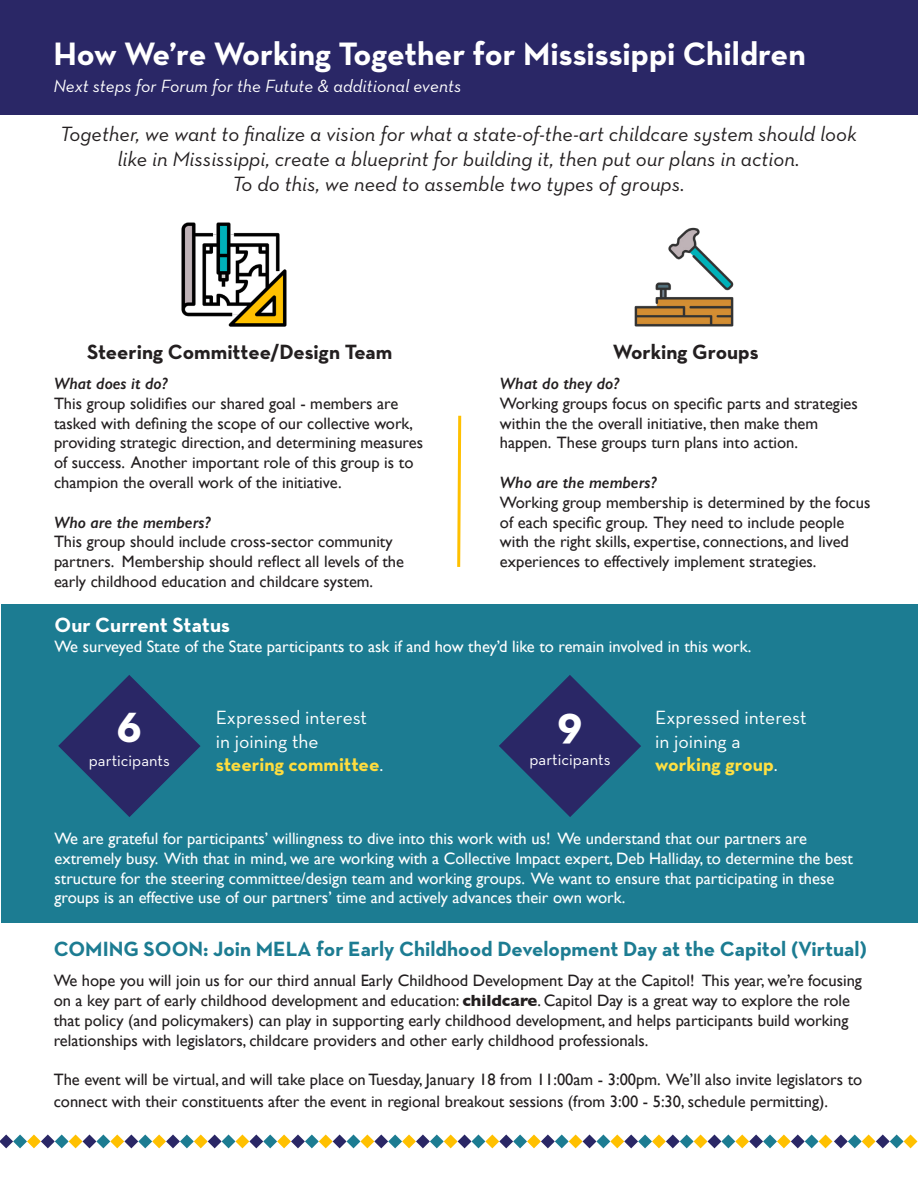
<style>
.page{position:relative;width:918px;height:1188px;background:#fff}
.page>*{position:absolute;margin:0;border:0;box-sizing:border-box;transform-origin:0 0}
.t1{font:700 48px "Neutra Text";color:#fff}
.t2{font:700 33px "Neutra Text";color:#fff}
.t3{font:italic 21px/25.2px "Neutra Text";color:#231f20;text-align:center}
.t4{font:700 21px "Neutra Text";color:#1c7c92}
.t5{font:700 21px "Neutra Text";color:#231f20}
.t6{font:700 21px "Neutra Text";color:#fff}
.t7{font:19.5px "Neutra Text";color:#fff}
.t8{font:700 19.5px "Neutra Text";color:#ffdd3e}
.t9{font:700 19.5px "Neutra Text";color:#ffe042}
.t10{font:italic 18px "Neutra Text";color:#fff}
.t11{font:16.5px/19.8px "Gill Sans";color:#231f20}
.t12{font:16.5px/19.8px "Gill Sans";color:#fff}
.t13{font:italic 600 16.5px "Gill Sans";color:#231f20}
.t14{font:16.5px "Neutra Text";color:#fff}
.s1{font-weight:400;color:#fff}
.s2{font-weight:700}
</style>
<div class="page">
<div style="left:1px;top:604px;width:917px;height:318px;background:#1c7c92"></div>
<div style="left:0;top:0;width:918px;height:115px;background:#2a2766"></div>
<img style="left:181px;top:222px;width:106px;height:105px">
<img style="left:634px;top:227px;width:100px;height:100px">
<svg style="left:58px;top:675px;width:143px;height:142px"></svg>
<svg style="left:499px;top:675px;width:142px;height:142px"></svg>
<svg style="left:457px;top:415px;width:5px;height:152px"></svg>
<svg style="left:0;top:1135px;width:917px;height:13px"></svg>
<p class="t2" style="left:54px;top:33px;width:754px">How We’re Working Together for Mississippi Children</p>
<p class="t10" style="left:54px;top:75px;width:409px">Next steps for Forum for the Futute &amp; additional events</p>
<p class="t3" style="left:60px;top:121px;width:798px">Together, we want to finalize a vision for what a state-of-the-art childcare system should look like in Mississippi, create a blueprint for building it, then put our plans in action.</p>
<p class="t3" style="left:232px;top:171px;width:454px">To do this, we need to assemble two types of groups.</p>
<p class="t5" style="left:87px;top:339px;width:307px">Steering Committee/Design Team</p>
<p class="t13" style="left:54px;top:374px;width:115px">What does it do?</p>
<p class="t11" style="left:54px;top:393px;width:371px">This group solidifies our shared goal - members are tasked with defining the scope of our collective work, providing strategic direction, and determining measures of success. Another important role of this group is to champion the overall work of the initiative.</p>
<p class="t13" style="left:54px;top:512px;width:158px">Who are the members?</p>
<p class="t11" style="left:54px;top:532px;width:352px">This group should include cross-sector community partners. Membership should reflect all levels of the early childhood education and childcare system.</p>
<p class="t5" style="left:613px;top:339px;width:147px">Working Groups</p>
<p class="t13" style="left:500px;top:374px;width:121px">What do they do?</p>
<p class="t11" style="left:500px;top:393px;width:359px">Working groups focus on specific parts and strategies within the the overall initiative, then make them happen. These groups turn plans into action.</p>
<p class="t13" style="left:500px;top:473px;width:158px">Who are the members?</p>
<p class="t11" style="left:500px;top:492px;width:372px">Working group membership is determined by the focus of each specific group. They need to include people with the right skills, expertise, connections, and lived experiences to effectively implement strategies.</p>
<p class="t6" style="left:55px;top:612px;width:177px">Our Current Status</p>
<p class="t12" style="left:55px;top:636px;width:698px">We surveyed State of the State participants to ask if and how they’d like to remain involved in this work.</p>
<p class="t1" style="left:117px;top:696px;width:27px">6</p>
<p class="t14" style="left:89px;top:750px;width:83px">participants</p>
<p class="t7" style="left:216px;top:706px;width:153px">Expressed interest</p>
<p class="t7" style="left:216px;top:729px;width:104px">in joining the</p>
<p class="t8" style="left:216px;top:752px;width:169px">steering committee<span class="s1">.</span></p>
<p class="t1" style="left:557px;top:693px;width:27px">9</p>
<p class="t14" style="left:529px;top:749px;width:83px">participants</p>
<p class="t7" style="left:655px;top:706px;width:153px">Expressed interest</p>
<p class="t7" style="left:655px;top:729px;width:87px">in joining a</p>
<p class="t9" style="left:655px;top:752px;width:124px">working group<span class="s1">.</span></p>
<p class="t12" style="left:55px;top:828px;width:800px">We are grateful for participants’ willingness to dive into this work with us! We understand that our partners are extremely busy. With that in mind, we are working with a Collective Impact expert, Deb Halliday, to determine the best structure for the steering committee/design team and working groups. We want to ensure that participating in these groups is an effective use of our partners’ time and actively advances their own work.</p>
<p class="t4" style="left:54px;top:936px;width:815px">COMING SOON: Join MELA for Early Childhood Development Day at the Capitol (Virtual)</p>
<p class="t11" style="left:54px;top:971px;width:810px">We hope you will join us for our third annual Early Childhood Development Day at the Capitol! This year, we’re focusing on a key part of early childhood development and education: <span class="s2">childcare</span>. Capitol Day is a great way to explore the role that policy (and policymakers) can play in supporting early childhood development, and helps participants build working relationships with legislators, childcare providers and other early childhood professionals.</p>
<p class="t11" style="left:54px;top:1069px;width:810px;line-height:21.6px">The event will be virtual, and will take place on Tuesday, January 18 from 11:00am - 3:00pm. We’ll also invite legislators to connect with their constituents after the event in regional breakout sessions (from 3:00 - 5:30, schedule permitting).</p>
</div>
